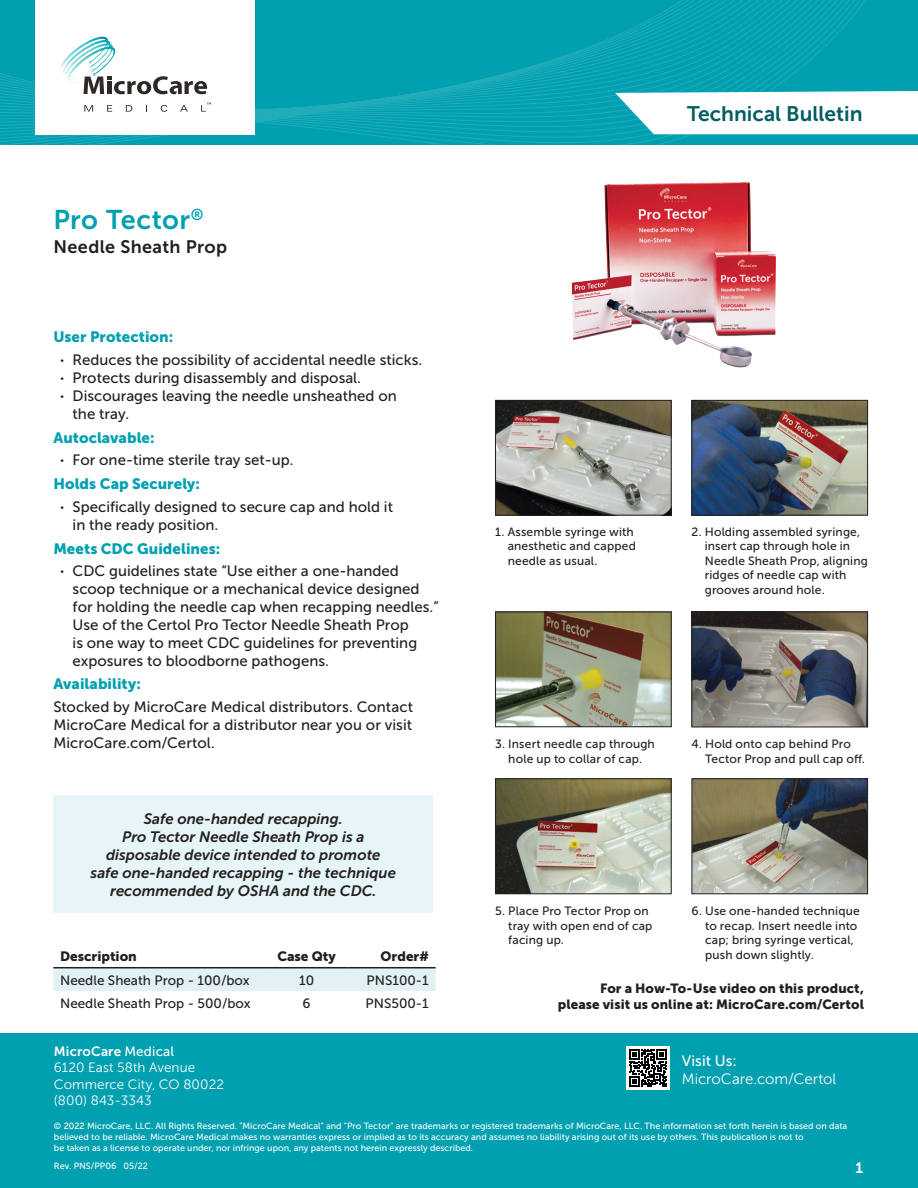
<style>
.page{position:relative;width:918px;height:1188px;background:#fff}
.page>*{position:absolute;margin:0;border:0;box-sizing:border-box;transform-origin:0 0}
.Product_name{font:27px "Museo Sans 700";letter-spacing:.015em;color:#00a0b0}
.t1{font:21px "Museo Sans 700";color:#005d63}
.SubTittle{font:18px "Museo Sans 700";letter-spacing:.02em;color:#231f20}
.Bullet_Points{font:15px/18px "Museo Sans 500";color:#231f20}
.BLUE_BOX_-picture_te{font:italic 15px/18px "Museo Sans 700";color:#231f20;text-align:center}
.Blue_Tittle{font:15px "Museo Sans 900";letter-spacing:.005em;color:#00a0b0}
.t2{font:15px/18px "Museo Sans 300";letter-spacing:.005em;color:#fff}
.t3{font:15px "Museo Sans 700";color:#fff}
.t4{font:13.5px "Museo Sans 500";color:#231f20}
.t5{font:13.5px "Museo Sans 300";letter-spacing:.005em;color:#fff}
.t6{font:13.5px "Museo Sans 900";color:#231f20}
.t7{font:13.5px "Museo Sans 700";letter-spacing:.01em;color:#fff}
.t8{font:13.35px "Museo Sans 900";letter-spacing:.01em;color:#231f20}
.Paragraph{font:12px/14.4px "Museo Sans 500";letter-spacing:.015em;color:#231f20}
.t9{font:9px/10.8px "Museo Sans 500";color:#fff}
.s1{font-family:"Helvetica Neue";font-weight:700}
.s2{font-family:"Museo Sans 500"}
</style>
<div class="page">
<svg style="left:0;top:0;width:918px;height:145px;background:#05a1b1"></svg>
<div style="left:35px;top:0;width:220px;height:134px;background:#fff"></div>
<svg style="left:61px;top:36px;width:146px;height:58px"></svg>
<svg style="left:84px;top:105px;width:9px;height:7px"></svg>
<svg style="left:107px;top:105px;width:5px;height:7px"></svg>
<svg style="left:126px;top:105px;width:6px;height:7px"></svg>
<svg style="left:161px;top:105px;width:6px;height:7px"></svg>
<svg style="left:180px;top:105px;width:8px;height:7px"></svg>
<svg style="left:201px;top:103px;width:10px;height:9px"></svg>
<svg style="left:615px;top:91px;width:303px;height:43px"></svg>
<img style="left:571px;top:181px;width:205px;height:187px">
<div style="left:53px;top:795px;width:380px;height:118px;background:#e6f5f7"></div>
<div style="left:53px;top:968px;width:383px;height:23px;background:#e1f1f4"></div>
<hr style="left:53px;top:967px;width:212px;height:1px;background:#231f20">
<hr style="left:265px;top:967px;width:83px;height:1px;background:#231f20">
<hr style="left:348px;top:967px;width:88px;height:1px;background:#231f20">
<div style="left:0;top:1033px;width:918px;height:155px;background:#00a0b0"></div>
<div style="left:627px;top:1046px;width:43px;height:44px;background:#fff"></div>
<svg style="left:629px;top:1049px;width:37px;height:37px"></svg>
<img style="left:497px;top:402px;width:173px;height:111px">
<div style="left:495px;top:400px;width:177px;height:115px;border:1px solid #231f20"></div>
<img style="left:694px;top:402px;width:172px;height:111px">
<div style="left:692px;top:400px;width:176px;height:115px;border:1px solid #231f20"></div>
<img style="left:497px;top:614px;width:173px;height:111px">
<div style="left:495px;top:612px;width:177px;height:115px;border:1px solid #231f20"></div>
<img style="left:694px;top:614px;width:172px;height:111px">
<div style="left:692px;top:612px;width:176px;height:115px;border:1px solid #231f20"></div>
<img style="left:497px;top:780px;width:173px;height:112px">
<div style="left:495px;top:778px;width:177px;height:116px;border:1px solid #231f20"></div>
<img style="left:694px;top:780px;width:172px;height:112px">
<div style="left:692px;top:778px;width:176px;height:116px;border:1px solid #231f20"></div>
<p class="Product_name" style="left:53px;top:205px;width:152px">Pro Tector<sup>®</sup></p>
<p class="SubTittle" style="left:53px;top:237px;width:175px">Needle Sheath Prop</p>
<p class="Blue_Tittle" style="left:53px;top:329px;width:121px">User Protection:</p>
<p class="Bullet_Points" style="left:60px;top:351px;width:364px"><span class="s1">·</span> Reduces the possibility of accidental needle sticks.</p>
<p class="Bullet_Points" style="left:60px;top:369px;width:302px"><span class="s1">·</span> Protects during disassembly and disposal.</p>
<p class="Bullet_Points" style="left:73px;top:387px;width:326px;text-indent:-13px"><span class="s1">·</span> Discourages leaving the needle unsheathed on the tray.</p>
<p class="Blue_Tittle" style="left:53px;top:429px;width:103px">Autoclavable:</p>
<p class="Bullet_Points" style="left:60px;top:451px;width:235px"><span class="s1">·</span> For one-time sterile tray set-up.</p>
<p class="Blue_Tittle" style="left:53px;top:476px;width:148px">Holds Cap Securely:</p>
<p class="Bullet_Points" style="left:73px;top:498px;width:322px;text-indent:-13px"><span class="s1">·</span> Specifically designed to secure cap and hold it in the ready position.</p>
<p class="Blue_Tittle" style="left:53px;top:540px;width:169px">Meets CDC Guidelines:</p>
<p class="Bullet_Points" style="left:73px;top:562px;width:368px;text-indent:-13px"><span class="s1">·</span> CDC guidelines state “Use either a one-handed scoop technique or a mechanical device designed for holding the needle cap when recapping needles.” Use of the Certol Pro Tector Needle Sheath Prop<br>is one way to meet CDC guidelines for preventing exposures to bloodborne pathogens.</p>
<p class="Blue_Tittle" style="left:53px;top:675px;width:89px">Availability:</p>
<p class="Bullet_Points" style="left:53px;top:698px;width:361px;text-align:justify">Stocked by MicroCare Medical distributors. Contact MicroCare Medical for a distributor near you or visit MicroCare.com/Certol.</p>
<p class="BLUE_BOX_-picture_te" style="left:144px;top:810px;width:200px">Safe one-handed recapping.</p>
<p class="BLUE_BOX_-picture_te" style="left:91px;top:828px;width:307px">Pro Tector Needle Sheath Prop is a disposable device intended to promote safe one-handed recapping - the technique recommended by OSHA and the CDC.</p>
<p class="t6" style="left:60px;top:949px;width:78px">Description</p>
<p class="t6" style="left:277px;top:949px;width:60px">Case Qty</p>
<p class="t6" style="left:381px;top:949px;width:50px">Order#</p>
<p class="t4" style="left:60px;top:973px;width:191px">Needle Sheath Prop - 100/box</p>
<p class="t4" style="left:299px;top:973px;width:17px">10</p>
<p class="t4" style="left:367px;top:973px;width:64px">PNS100-1</p>
<p class="t4" style="left:60px;top:996px;width:192px">Needle Sheath Prop - 500/box</p>
<p class="t4" style="left:303px;top:996px;width:10px">6</p>
<p class="t4" style="left:366px;top:996px;width:65px">PNS500-1</p>
<p class="t7" style="left:54px;top:1044px;width:122px">MicroCare <span class="s2">Medical</span></p>
<p class="t5" style="left:54px;top:1061px;width:143px">6120 East 58th Avenue</p>
<p class="t5" style="left:54px;top:1077px;width:172px">Commerce City, CO 80022</p>
<p class="t5" style="left:54px;top:1093px;width:99px">(800) 843-3343</p>
<h2 class="t1" style="left:687px;top:102px;width:177px">Technical Bulletin</h2>
<p class="Paragraph" style="left:508px;top:525px;width:130px;text-indent:-13px">1. Assemble syringe with anesthetic and capped needle as usual.</p>
<p class="Paragraph" style="left:705px;top:525px;width:165px;text-indent:-13px">2. Holding assembled syringe, insert cap through hole in<br>Needle Sheath Prop, aligning ridges of needle cap with grooves around hole.</p>
<p class="Paragraph" style="left:495px;top:737px;width:161px;text-align:center">3. Insert needle cap through hole up to collar of cap.</p>
<p class="Paragraph" style="left:705px;top:737px;width:161px;text-indent:-14px">4. Hold onto cap behind Pro<br>Tector Prop and pull cap off.</p>
<p class="Paragraph" style="left:508px;top:904px;width:146px;text-indent:-13px">5. Place Pro Tector Prop on tray with open end of cap facing up.</p>
<p class="Paragraph" style="left:705px;top:904px;width:156px;text-indent:-14px">6. Use one-handed technique to recap. Insert needle into cap; bring syringe vertical, push down slightly.</p>
<p class="t8" style="left:600px;top:981px;width:265px">For a How-To-Use video on this product,</p>
<p class="t8" style="left:558px;top:997px;width:308px">please visit us online at: MicroCare.com/Certol</p>
<p class="t2" style="left:682px;top:1052px;width:156px"><span class="s2">Visit Us:<br></span>MicroCare.com/Certol</p>
<p class="t9" style="left:54px;top:1121px;width:795px">© 2022 MicroCare, LLC. All Rights Reserved. "MicroCare Medical" and "Pro Tector" are trademarks or registered trademarks of MicroCare, LLC. The information set forth herein is based on data believed to be reliable. MicroCare Medical makes no warranties express or implied as to its accuracy and assumes no liability arising out of its use by others. This publication is not to</p>
<p class="t9" style="left:54px;top:1142px;width:421px">be taken as a license to operate under, nor infringe upon, any patents not herein expressly described.</p>
<p class="t9" style="left:54px;top:1160px;width:96px">Rev. PNS/PP06 05/22</p>
<p class="t3" style="left:856px;top:1160px;width:9px">1</p>
</div>
